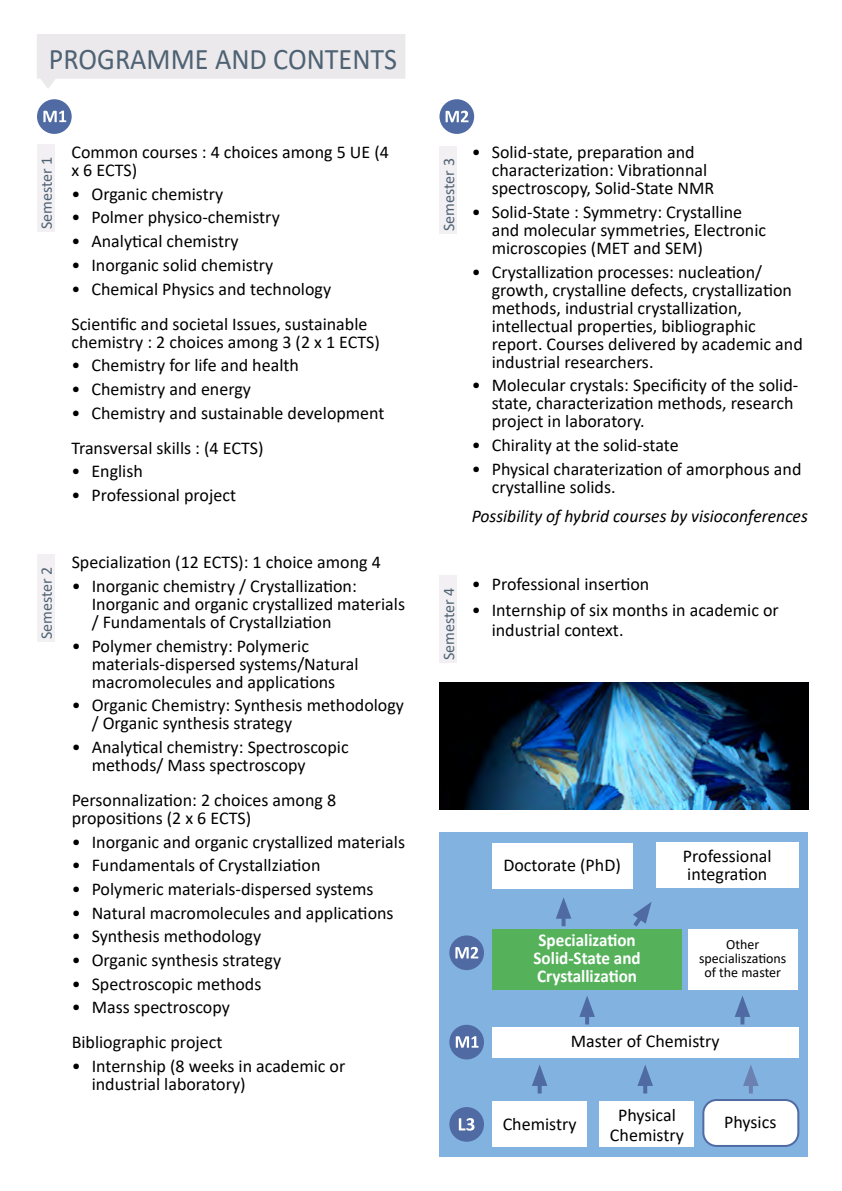
<style>
.page{position:relative;width:842px;height:1191px;background:#fff}
.page>*{position:absolute;margin:0;border:0;box-sizing:border-box;transform-origin:0 0}
.t1{font:30px "Calibri";color:#4e6274;scale:.94 1}
.t2{font:18px/18px "Calibri";color:#000}
.t3{font:italic 18px "Calibri";color:#000}
.t4{font:700 18px "Calibri";color:#fff;scale:.95 1}
.t5{font:16px "Calibri";color:#4e6274}
.t6{font:14px/14px "Calibri";color:#000;text-align:center}
</style>
<div class="page">
<svg style="left:37px;top:34px;width:368px;height:55px"></svg>
<div style="left:37px;top:99px;width:35px;height:35px;background:#506ba4;border-radius:50%"></div>
<svg style="left:43px;top:111px;width:23px;height:11px"></svg>
<div style="left:439px;top:99px;width:35px;height:35px;background:#506ba4;border-radius:50%"></div>
<svg style="left:446px;top:111px;width:22px;height:11px"></svg>
<div style="left:37px;top:145px;width:18px;height:87px;background:#f2f0f2"></div>
<div style="left:37px;top:554px;width:18px;height:88px;background:#f2f0f2"></div>
<div style="left:439px;top:146px;width:18px;height:88px;background:#f2f0f2"></div>
<div style="left:439px;top:575px;width:18px;height:88px;background:#f2f0f2"></div>
<div style="left:439px;top:832px;width:369px;height:325px;background:#82b3e0"></div>
<div style="left:449px;top:1024px;width:35px;height:35px;background:#506ba4;border-radius:50%"></div>
<svg style="left:456px;top:1036px;width:23px;height:11px"></svg>
<div style="left:449px;top:935px;width:35px;height:35px;background:#506ba4;border-radius:50%"></div>
<svg style="left:455px;top:947px;width:23px;height:11px"></svg>
<div style="left:449px;top:1107px;width:35px;height:34px;background:#506ba4;border-radius:50%"></div>
<svg style="left:459px;top:1118px;width:15px;height:12px"></svg>
<div style="left:492px;top:1101px;width:95px;height:46px;background:#fff"></div>
<div style="left:599px;top:1101px;width:95px;height:46px;background:#fff"></div>
<div style="left:703px;top:1100px;width:95px;height:46px;background:#fff;border-radius:13px"></div>
<div style="left:702px;top:1099px;width:97px;height:48px;border:2px solid #506ba4;border-radius:13px"></div>
<div style="left:492px;top:929px;width:190px;height:60px;background:#55b25b"></div>
<div style="left:492px;top:1026px;width:306px;height:31px;background:#fff"></div>
<div style="left:688px;top:929px;width:110px;height:60px;background:#fff"></div>
<div style="left:492px;top:842px;width:140px;height:46px;background:#fff"></div>
<div style="left:656px;top:842px;width:142px;height:46px;background:#fff"></div>
<svg style="left:562px;top:918px;width:4px;height:8px"></svg>
<svg style="left:556px;top:897px;width:15px;height:21px"></svg>
<hr style="left:585px;top:1009px;width:4px;height:15px;background:#506ba4">
<svg style="left:579px;top:996px;width:16px;height:21px"></svg>
<svg style="left:740px;top:1017px;width:4px;height:7px"></svg>
<svg style="left:735px;top:996px;width:15px;height:21px"></svg>
<svg style="left:538px;top:1086px;width:4px;height:7px"></svg>
<svg style="left:532px;top:1065px;width:15px;height:21px"></svg>
<svg style="left:643px;top:1086px;width:4px;height:7px"></svg>
<svg style="left:637px;top:1065px;width:16px;height:21px"></svg>
<hr style="left:749px;top:1078px;width:4px;height:15px;background:#6a81b1">
<svg style="left:743px;top:1065px;width:16px;height:21px"></svg>
<svg style="left:633px;top:902px;width:19px;height:25px"></svg>
<img style="left:439px;top:683px;width:369px;height:126px">
<p class="t1" style="left:49px;top:38px;width:372px">PROGRAMME AND CONTENTS</p>
<p class="t5" style="left:35px;top:229px;width:74px;rotate:-90deg">Semester 1</p>
<p class="t2" style="left:71px;top:143px;width:319px">Common courses : 4 choices among 5 UE (4 x 6 ECTS)</p>
<p class="t2" style="left:71px;top:184px;width:153px">• Organic chemistry</p>
<p class="t2" style="left:71px;top:208px;width:210px">• Polmer physico-chemistry</p>
<p class="t2" style="left:71px;top:232px;width:169px">• Analytical chemistry</p>
<p class="t2" style="left:71px;top:255px;width:203px">• Inorganic solid chemistry</p>
<p class="t2" style="left:71px;top:279px;width:261px">• Chemical Physics and technology</p>
<p class="t2" style="left:71px;top:314px;width:310px">Scientific and societal Issues, sustainable chemistry : 2 choices among 3 (2 x 1 ECTS)</p>
<p class="t2" style="left:71px;top:356px;width:229px">• Chemistry for life and health</p>
<p class="t2" style="left:71px;top:379px;width:181px">• Chemistry and energy</p>
<p class="t2" style="left:71px;top:403px;width:315px">• Chemistry and sustainable development</p>
<p class="t2" style="left:71px;top:438px;width:194px">Transversal skills : (4 ECTS)</p>
<p class="t2" style="left:71px;top:462px;width:73px">• English</p>
<p class="t2" style="left:71px;top:485px;width:166px">• Professional project</p>
<p class="t5" style="left:35px;top:639px;width:74px;rotate:-90deg">Semester 2</p>
<p class="t2" style="left:72px;top:553px;width:311px">Specialization (12 ECTS): 1 choice among 4</p>
<p class="t2" style="left:92px;top:576px;width:315px;text-indent:-20px">• Inorganic chemistry / Crystallization:<br>Inorganic and organic crystallized materials / Fundamentals of Crystallziation</p>
<p class="t2" style="left:92px;top:636px;width:268px;text-indent:-20px">• Polymer chemistry: Polymeric materials-dispersed systems/Natural macromolecules and applications</p>
<p class="t2" style="left:92px;top:696px;width:314px;text-indent:-20px">• Organic Chemistry: Synthesis methodology / Organic synthesis strategy</p>
<p class="t2" style="left:92px;top:737px;width:258px;text-indent:-20px">• Analytical chemistry: Spectroscopic methods/ Mass spectroscopy</p>
<p class="t2" style="left:72px;top:790px;width:266px">Personnalization: 2 choices among 8 propositions (2 x 6 ECTS)</p>
<p class="t2" style="left:72px;top:832px;width:335px">• Inorganic and organic crystallized materials</p>
<p class="t2" style="left:72px;top:856px;width:250px">• Fundamentals of Crystallziation</p>
<p class="t2" style="left:72px;top:879px;width:303px">• Polymeric materials-dispersed systems</p>
<p class="t2" style="left:72px;top:903px;width:323px">• Natural macromolecules and applications</p>
<p class="t2" style="left:72px;top:927px;width:191px">• Synthesis methodology</p>
<p class="t2" style="left:72px;top:950px;width:211px">• Organic synthesis strategy</p>
<p class="t2" style="left:72px;top:974px;width:191px">• Spectroscopic methods</p>
<p class="t2" style="left:72px;top:998px;width:160px">• Mass spectroscopy</p>
<p class="t2" style="left:72px;top:1033px;width:152px">Bibliographic project</p>
<p class="t2" style="left:92px;top:1056px;width:255px;text-indent:-20px">• Internship (8 weeks in academic or industrial laboratory)</p>
<p class="t5" style="left:438px;top:231px;width:74px;rotate:-90deg">Semester 3</p>
<p class="t2" style="left:492px;top:143px;width:224px;text-indent:-20px">• Solid-state, preparation and characterization: Vibrationnal spectroscopy, Solid-State NMR</p>
<p class="t2" style="left:492px;top:202px;width:276px;text-indent:-20px">• Solid-State : Symmetry: Crystalline and molecular symmetries, Electronic microscopies (MET and SEM)</p>
<p class="t2" style="left:492px;top:262px;width:313px;text-indent:-20px">• Crystallization processes: nucleation/ growth, crystalline defects, crystallization methods, industrial crystallization, intellectual properties, bibliographic report. Courses delivered by academic and industrial researchers.</p>
<p class="t2" style="left:492px;top:376px;width:308px;text-indent:-20px">• Molecular crystals: Specificity of the solid&shy;state, characterization methods, research project in laboratory.</p>
<p class="t2" style="left:472px;top:435px;width:208px">• Chirality at the solid-state</p>
<p class="t2" style="left:492px;top:459px;width:311px;text-indent:-20px">• Physical charaterization of amorphous and crystalline solids.</p>
<p class="t3" style="left:472px;top:503px;width:338px">Possibility of hybrid courses by visioconferences</p>
<p class="t5" style="left:438px;top:660px;width:74px;rotate:-90deg">Semester 4</p>
<p class="t2" style="left:472px;top:575px;width:179px">• Professional insertion</p>
<p class="t2" style="left:492px;top:599px;width:289px;line-height:20px;text-indent:-20px">• Internship of six months in academic or industrial context.</p>
<p class="t2" style="left:503px;top:855px;width:119px">Doctorate (PhD)</p>
<p class="t2" style="left:683px;top:846px;width:90px">Professional integration</p>
<p class="t4" style="left:538px;top:927px;width:104px">Specialization</p>
<p class="t4" style="left:533px;top:945px;width:114px">Solid-State and</p>
<p class="t4" style="left:537px;top:963px;width:107px">Crystallization</p>
<p class="t6" style="left:699px;top:936px;width:89px">Other specialiszations of the master</p>
<p class="t2" style="left:571px;top:1031px;width:150px">Master of Chemistry</p>
<p class="t2" style="left:503px;top:1115px;width:75px">Chemistry</p>
<p class="t2" style="left:610px;top:1104px;width:75px;line-height:20px;text-align:center">Physical<br>Chemistry</p>
<p class="t2" style="left:724px;top:1112px;width:54px">Physics</p>
</div>
